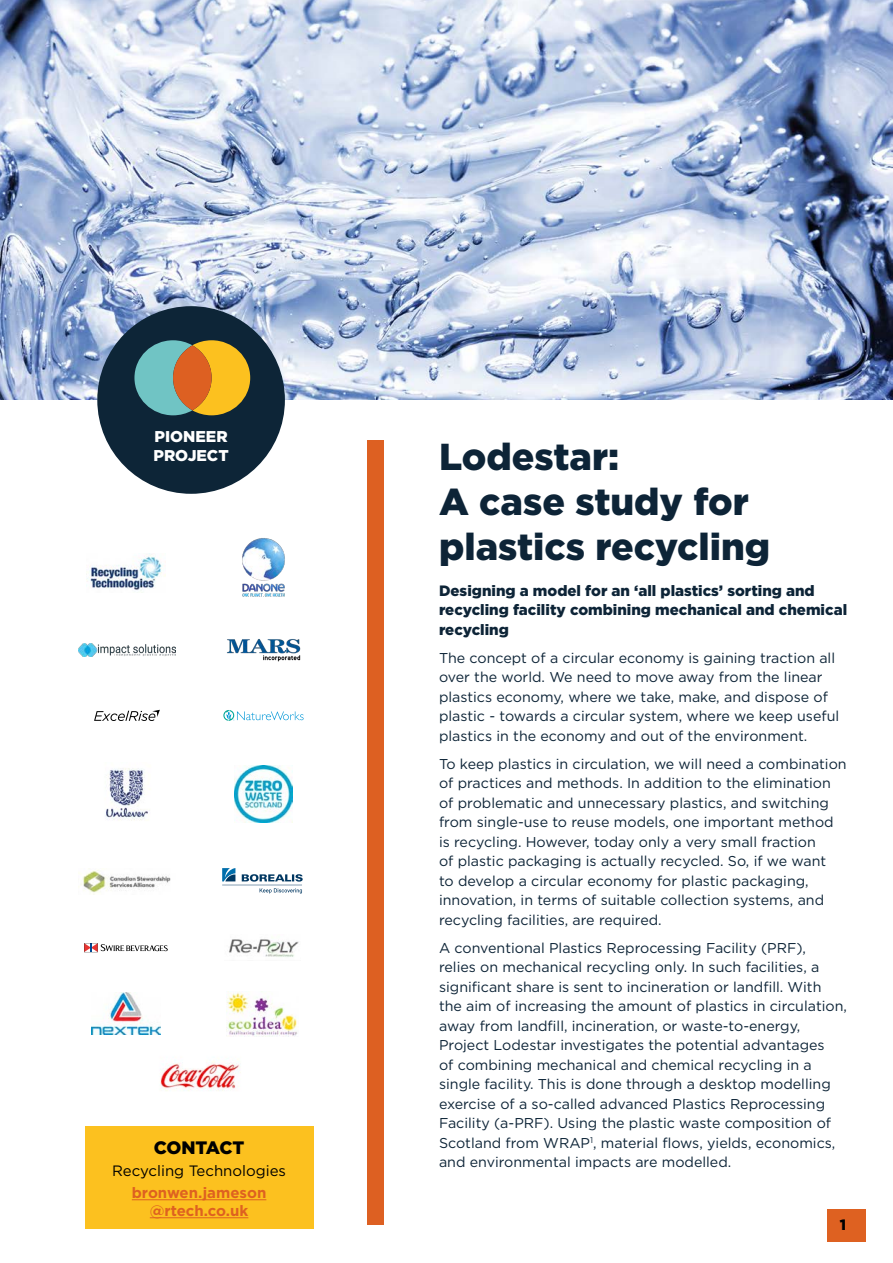
<style>
.page{position:relative;width:893px;height:1263px;background:#fff}
.page>*{position:absolute;margin:0;border:0;box-sizing:border-box;transform-origin:0 0}
.t1{font:900 37.5px/45px "Gotham";color:#0d2437}
.t2{font:900 18px "Gotham";letter-spacing:-.01em;color:#000}
.t3{font:900 15.6px/18.8px "Gotham";color:#fff}
.t4{font:900 15px/19.5px "Gotham";color:#0d2437}
.t5{font:700 15px/18px "Gotham";color:#de6121;text-align:center}
.t6{font:15px "Gotham";color:#000}
.t7{font:900 15px "Gotham";color:#000}
.t8{font:14.25px/19.5px "Gotham";color:#0d2437}
</style>
<div class="page">
<div style="left:827px;top:1210px;width:38px;height:32px;background:#de6121"></div>
<img style="left:78px;top:643px;width:98px;height:13px">
<img style="left:0;top:0;width:893px;height:400px">
<div style="left:97px;top:306px;width:188px;height:188px;background:#0d2537;border-radius:50%"></div>
<svg style="left:134px;top:340px;width:116px;height:75px"></svg>
<div style="left:173px;top:345px;width:39px;height:65px;background:#dd6022;border-radius:50%"></div>
<div style="left:368px;top:440px;width:16px;height:784px;background:#dd6022"></div>
<svg style="left:94px;top:710px;width:66px;height:11px"></svg>
<img style="left:78px;top:868px;width:93px;height:25px">
<img style="left:105px;top:768px;width:43px;height:53px">
<img style="left:242px;top:538px;width:43px;height:59px">
<img style="left:227px;top:639px;width:74px;height:23px">
<svg style="left:223px;top:710px;width:81px;height:11px"></svg>
<img style="left:235px;top:765px;width:57px;height:57px">
<img style="left:87px;top:555px;width:78px;height:35px">
<svg style="left:84px;top:943px;width:84px;height:9px"></svg>
<img style="left:91px;top:993px;width:70px;height:42px">
<img style="left:227px;top:991px;width:70px;height:45px">
<svg style="left:222px;top:868px;width:81px;height:25px"></svg>
<img style="left:229px;top:939px;width:70px;height:18px">
<div style="left:85px;top:1126px;width:228px;height:103px;background:#fcc11f"></div>
<hr style="left:132px;top:1199px;width:134px;height:1px;background:#de6121">
<hr style="left:150px;top:1217px;width:98px;height:1px;background:#de6121">
<img style="left:160px;top:1060px;width:81px;height:31px">
<p class="t3" style="left:153px;top:427px;width:77px">PIONEER<br>PROJECT</p>
<p class="t2" style="left:154px;top:1135px;width:92px">CONTACT</p>
<p class="t6" style="left:112px;top:1161px;width:175px">Recycling Technologies</p>
<p class="t5" style="left:132px;top:1184px;width:136px">bronwen.jameson @rtech.co.uk</p>
<h1 class="t1" style="left:439px;top:434px;width:333px">Lodestar:<br>A case study for plastics recycling</h1>
<p class="t4" style="left:439px;top:580px;width:410px">Designing a model for an ‘all plastics’ sorting and recycling facility combining mechanical and chemical recycling</p>
<p class="t8" style="left:439px;top:647px;width:402px">The concept of a circular economy is gaining traction all over the world. We need to move away from the linear plastics economy, where we take, make, and dispose of plastic - towards a circular system, where we keep useful plastics in the economy and out of the environment.</p>
<p class="t8" style="left:439px;top:753px;width:409px">To keep plastics in circulation, we will need a combination of practices and methods. In addition to the elimination of problematic and unnecessary plastics, and switching from single-use to reuse models, one important method is recycling. However, today only a very small fraction<br>of plastic packaging is actually recycled. So, if we want<br>to develop a circular economy for plastic packaging, innovation, in terms of suitable collection systems, and recycling facilities, are required.</p>
<p class="t8" style="left:439px;top:937px;width:409px">A conventional Plastics Reprocessing Facility (PRF),<br>relies on mechanical recycling only. In such facilities, a significant share is sent to incineration or landfill. With the aim of increasing the amount of plastics in circulation, away from landfill, incineration, or waste-to-energy, Project Lodestar investigates the potential advantages<br>of combining mechanical and chemical recycling in a single facility. This is done through a desktop modelling exercise of a so-called advanced Plastics Reprocessing Facility (a-PRF). Using the plastic waste composition of Scotland from WRAP<sup>1</sup>, material flows, yields, economics, and environmental impacts are modelled.</p>
<p class="t7" style="left:840px;top:1215px;width:8px">1</p>
</div>
